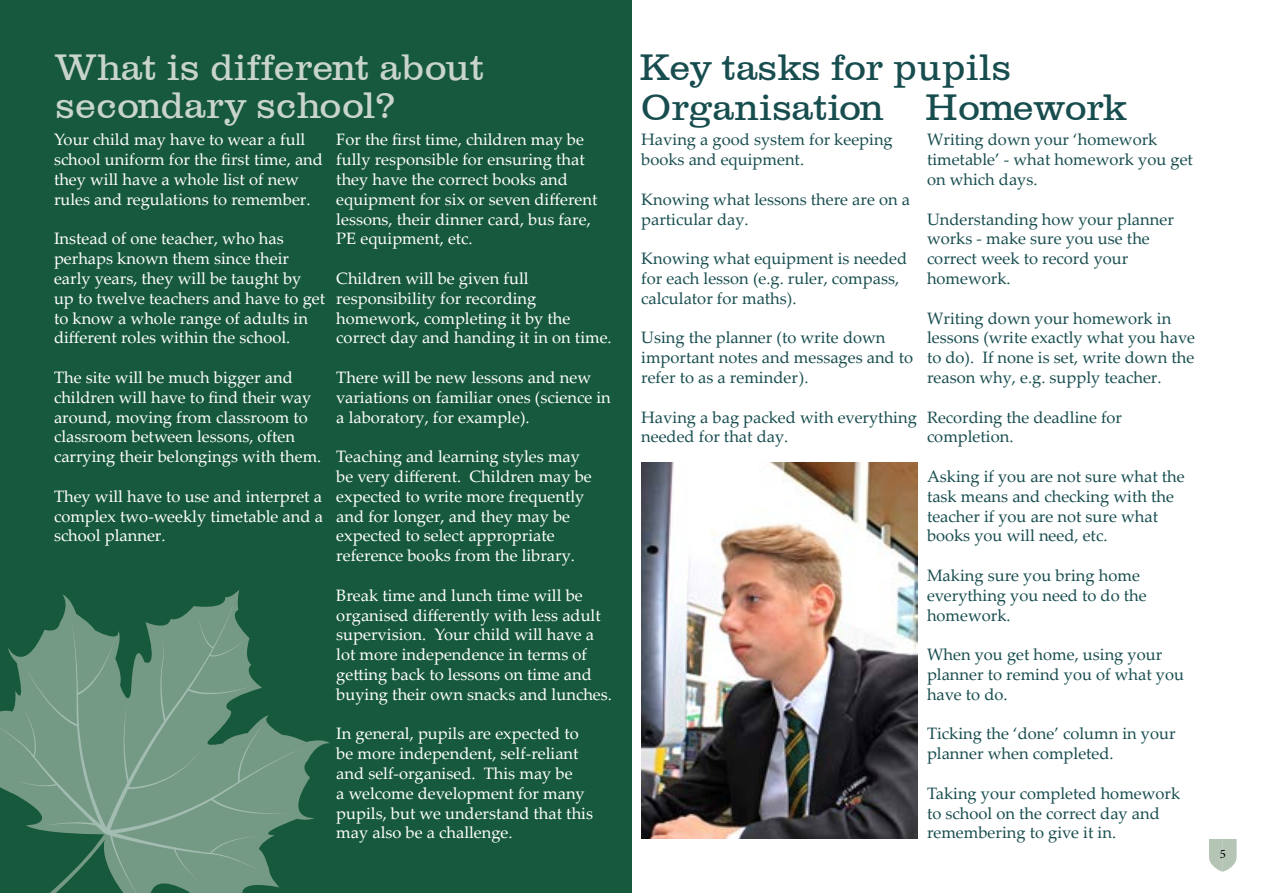
<style>
.page{position:relative;width:1263px;height:893px;background:#fff}
.page>*{position:absolute;margin:0;border:0;box-sizing:border-box;transform-origin:0 0}
.t1{font:38.1px "Canadian";color:#184d4f}
.t2{font:38.1px/38.1px "Canadian";color:#c9d5cb}
.t3{font:16.5px/19.8px "Palatino Linotype";color:#fff}
.t4{font:16.5px/19.8px "Palatino Linotype";color:#184d4f}
.t5{font:12.75px "Minion Pro";color:#000}
</style>
<div class="page">
<svg style="left:1209px;top:839px;width:27px;height:33px"></svg>
<div style="left:0;top:0;width:631px;height:893px;background:#17593d"></div>
<svg style="left:0;top:597px;width:307px;height:296px;fill:#749985"></svg>
<svg style="left:0;top:833px;width:109px;height:60px"></svg>
<img style="left:641px;top:462px;width:276px;height:377px">
<h1 class="t2" style="left:56px;top:48px;width:430px">What is different about secondary school?</h1>
<h1 class="t1" style="left:639px;top:44px;width:373px">Key tasks for pupils</h1>
<p class="t3" style="left:54px;top:129px;width:270px">Your child may have to wear a full school uniform for the first time, and they will have a whole list of new rules and regulations to remember.</p>
<p class="t3" style="left:54px;top:228px;width:273px">Instead of one teacher, who has perhaps known them since their early years, they will be taught by up to twelve teachers and have to get to know a whole range of adults in different roles within the school.</p>
<p class="t3" style="left:54px;top:367px;width:269px">The site will be much bigger and children will have to find their way around, moving from classroom to classroom between lessons, often carrying their belongings with them.</p>
<p class="t3" style="left:54px;top:486px;width:270px;text-align:justify">They will have to use and interpret a complex two-weekly timetable and a school planner.</p>
<h1 class="t1" style="left:641px;top:83px;width:487px">Organisation Homework</h1>
<p class="t3" style="left:336px;top:129px;width:263px">For the first time, children may be fully responsible for ensuring that they have the correct books and equipment for six or seven different lessons, their dinner card, bus fare,<br>PE equipment, etc.</p>
<p class="t3" style="left:336px;top:268px;width:277px">Children will be given full responsibility for recording homework, completing it by the correct day and handing it in on time.</p>
<p class="t3" style="left:336px;top:367px;width:276px">There will be new lessons and new variations on familiar ones (science in a laboratory, for example).</p>
<p class="t3" style="left:336px;top:446px;width:257px">Teaching and learning styles may be very different. Children may be expected to write more frequently and for longer, and they may be expected to select appropriate reference books from the library.</p>
<p class="t3" style="left:336px;top:585px;width:277px">Break time and lunch time will be organised differently with less adult supervision. Your child will have a lot more independence in terms of getting back to lessons on time and buying their own snacks and lunches.</p>
<p class="t3" style="left:336px;top:723px;width:258px">In general, pupils are expected to be more independent, self-reliant and self-organised. This may be<br>a welcome development for many pupils, but we understand that this may also be a challenge.</p>
<p class="t4" style="left:641px;top:129px;width:253px">Having a good system for keeping books and equipment.</p>
<p class="t4" style="left:641px;top:189px;width:270px">Knowing what lessons there are on a particular day.</p>
<p class="t4" style="left:641px;top:248px;width:267px">Knowing what equipment is needed for each lesson (e.g. ruler, compass, calculator for maths).</p>
<p class="t4" style="left:641px;top:327px;width:273px">Using the planner (to write down important notes and messages and to refer to as a reminder).</p>
<p class="t4" style="left:641px;top:406px;width:277px">Having a bag packed with everything needed for that day.</p>
<p class="t4" style="left:927px;top:129px;width:267px">Writing down your ‘homework timetable’ - what homework you get on which days.</p>
<p class="t4" style="left:927px;top:208px;width:248px">Understanding how your planner works - make sure you use the correct week to record your homework.</p>
<p class="t4" style="left:927px;top:307px;width:270px">Writing down your homework in lessons (write exactly what you have to do). If none is set, write down the reason why, e.g. supply teacher.</p>
<p class="t4" style="left:927px;top:406px;width:197px">Recording the deadline for completion.</p>
<p class="t4" style="left:927px;top:466px;width:259px">Asking if you are not sure what the task means and checking with the teacher if you are not sure what books you will need, etc.</p>
<p class="t4" style="left:927px;top:565px;width:221px">Making sure you bring home everything you need to do the homework.</p>
<p class="t4" style="left:927px;top:644px;width:258px">When you get home, using your planner to remind you of what you have to do.</p>
<p class="t4" style="left:927px;top:723px;width:250px">Ticking the ‘done’ column in your planner when completed.</p>
<p class="t4" style="left:927px;top:783px;width:255px">Taking your completed homework to school on the correct day and remembering to give it in.</p>
<p class="t5" style="left:1220px;top:845px;width:8px">5</p>
</div>
